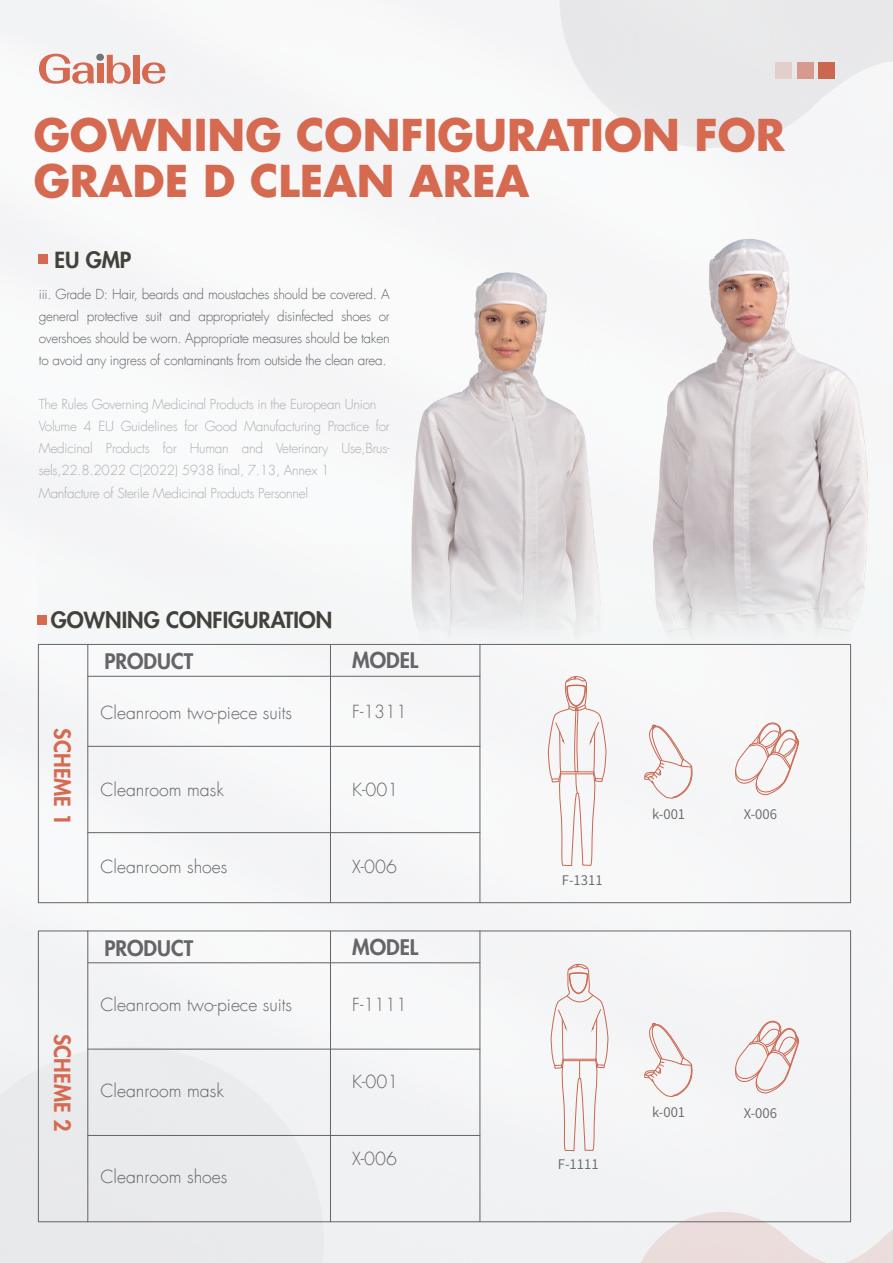
<style>
.page{position:relative;width:893px;height:1263px;background:#f6f6f8}
.page>*{position:absolute;margin:0;border:0;box-sizing:border-box;transform-origin:0 0}
.t1{font:700 42.9px/45.5px "Futura LT";color:#d56a51}
.t2{font:800 21.75px "Futura";color:#43413c}
.t3{font:800 21.75px "Futura";color:#d56a51}
.t4{font:800 21px "Futura";color:#656567}
.t5{font:300 17.7px "Futura LT";color:#656567}
.t6{font:300 13.5px/22px "Futura LT";letter-spacing:-.02em;color:#acaeb1}
.t7{font:300 13.5px/22px "Futura LT";letter-spacing:-.02em;color:#646467;text-align:justify}
.t8{font:13.2px "Source Han Sans CN";color:#656567}
</style>
<div class="page">
<svg style="left:560px;top:0;width:333px;height:148px;fill:#e8e8ea"></svg>
<div style="left:0;top:1046px;width:324px;height:217px;background:#e9eaec"></div>
<svg style="left:631px;top:1212px;width:262px;height:51px"></svg>
<img style="left:411px;top:239px;width:458px;height:305px">
<svg style="left:38px;top:544px;width:829px;height:100px"></svg>
<div style="left:38px;top:615px;width:9px;height:9px;background:#d56a51"></div>
<div style="left:818px;top:62px;width:17px;height:17px;background:#cb674f"></div>
<div style="left:797px;top:62px;width:17px;height:17px;background:#d69b8d"></div>
<div style="left:775px;top:62px;width:17px;height:17px;background:#e2cfcb"></div>
<svg style="left:39px;top:54px;width:92px;height:30px"></svg>
<div style="left:133px;top:55px;width:6px;height:28px;background:#d56a51"></div>
<svg style="left:142px;top:62px;width:23px;height:22px"></svg>
<hr style="left:330px;top:644px;width:1px;height:259px;background:#646467">
<hr style="left:330px;top:931px;width:1px;height:291px;background:#646467">
<hr style="left:480px;top:644px;width:1px;height:259px;background:#646467">
<hr style="left:480px;top:931px;width:1px;height:291px;background:#646467">
<hr style="left:88px;top:676px;width:392px;height:1px;background:#646467">
<hr style="left:88px;top:902px;width:763px;height:1px;background:#646467">
<hr style="left:88px;top:931px;width:763px;height:1px;background:#646467">
<hr style="left:88px;top:962px;width:392px;height:1px;background:#646467">
<hr style="left:88px;top:1049px;width:392px;height:1px;background:#646467">
<hr style="left:88px;top:1135px;width:392px;height:1px;background:#646467">
<hr style="left:88px;top:746px;width:392px;height:1px;background:#646467">
<hr style="left:88px;top:832px;width:392px;height:1px;background:#646467">
<hr style="left:88px;top:1221px;width:763px;height:1px;background:#646467">
<div style="left:38px;top:931px;width:50px;height:291px;border:1px solid #646467"></div>
<div style="left:38px;top:644px;width:50px;height:259px;border:1px solid #646467"></div>
<hr style="left:88px;top:644px;width:763px;height:1px;background:#646467">
<hr style="left:850px;top:644px;width:1px;height:259px;background:#646467">
<hr style="left:850px;top:931px;width:1px;height:291px;background:#646467">
<svg style="left:644px;top:724px;width:49px;height:75px"></svg>
<svg style="left:548px;top:676px;width:59px;height:190px"></svg>
<svg style="left:735px;top:722px;width:64px;height:74px"></svg>
<svg style="left:644px;top:1022px;width:49px;height:75px"></svg>
<svg style="left:735px;top:1020px;width:64px;height:74px"></svg>
<svg style="left:551px;top:964px;width:57px;height:187px"></svg>
<hr style="left:561px;top:773px;width:33px;height:1px;background:#ca6750">
<div style="left:39px;top:254px;width:9px;height:9px;background:#d56a51"></div>
<h1 class="t1" style="left:34px;top:112px;width:753px">GOWNING CONFIGURATION FOR<br>GRADE D CLEAN AREA</h1>
<h2 class="t2" style="left:55px;top:246px;width:78px">EU GMP</h2>
<p class="t7" style="left:39px;top:283px;width:352px">iii. Grade D: Hair, beards and moustaches should be covered. A general protective suit and appropriately disinfected shoes or overshoes should be worn. Appropriate measures should be taken to avoid any ingress of contaminants from outside the clean area.</p>
<p class="t6" style="left:39px;top:394px;width:352px">The Rules Governing Medicinal Products in the European Union Volume 4 EU Guidelines for Good Manufacturing Practice for Medicinal Products for Human and Veterinary Use,Brus&shy;sels,22.8.2022 C(2022) 5938 final, 7.13, Annex 1<br>Manfacture of Sterile Medicinal Products Personnel</p>
<h2 class="t2" style="left:51px;top:606px;width:283px">GOWNING CONFIGURATION</h2>
<h3 class="t4" style="left:104px;top:648px;width:90px">PRODUCT</h3>
<h3 class="t4" style="left:352px;top:647px;width:68px">MODEL</h3>
<h2 class="t3" style="left:76px;top:728px;width:99px;rotate:90deg">SCHEME 1</h2>
<h2 class="t3" style="left:76px;top:1034px;width:99px;rotate:90deg">SCHEME 2</h2>
<h3 class="t5" style="left:101px;top:702px;width:193px">Cleanroom two-piece suits</h3>
<h3 class="t5" style="left:352px;top:701px;width:56px">F-1311</h3>
<h3 class="t5" style="left:101px;top:779px;width:125px">Cleanroom mask</h3>
<h3 class="t5" style="left:352px;top:778px;width:48px">K-001</h3>
<h3 class="t5" style="left:101px;top:856px;width:128px">Cleanroom shoes</h3>
<h3 class="t5" style="left:352px;top:856px;width:46px">X-006</h3>
<h3 class="t4" style="left:104px;top:935px;width:90px">PRODUCT</h3>
<h3 class="t4" style="left:352px;top:934px;width:68px">MODEL</h3>
<h3 class="t5" style="left:101px;top:993px;width:193px">Cleanroom two-piece suits</h3>
<h3 class="t5" style="left:101px;top:1080px;width:125px">Cleanroom mask</h3>
<h3 class="t5" style="left:101px;top:1166px;width:128px">Cleanroom shoes</h3>
<h3 class="t5" style="left:352px;top:993px;width:56px">F-1111</h3>
<h3 class="t5" style="left:352px;top:1071px;width:48px">K-001</h3>
<h3 class="t5" style="left:352px;top:1148px;width:46px">X-006</h3>
<p class="t8" style="left:562px;top:873px;width:42px">F-1311</p>
<p class="t8" style="left:652px;top:807px;width:34px">k-001</p>
<p class="t8" style="left:744px;top:807px;width:35px">X-006</p>
<p class="t8" style="left:558px;top:1157px;width:42px">F-1111</p>
<p class="t8" style="left:652px;top:1105px;width:34px">k-001</p>
<p class="t8" style="left:744px;top:1105px;width:35px">X-006</p>
</div>
